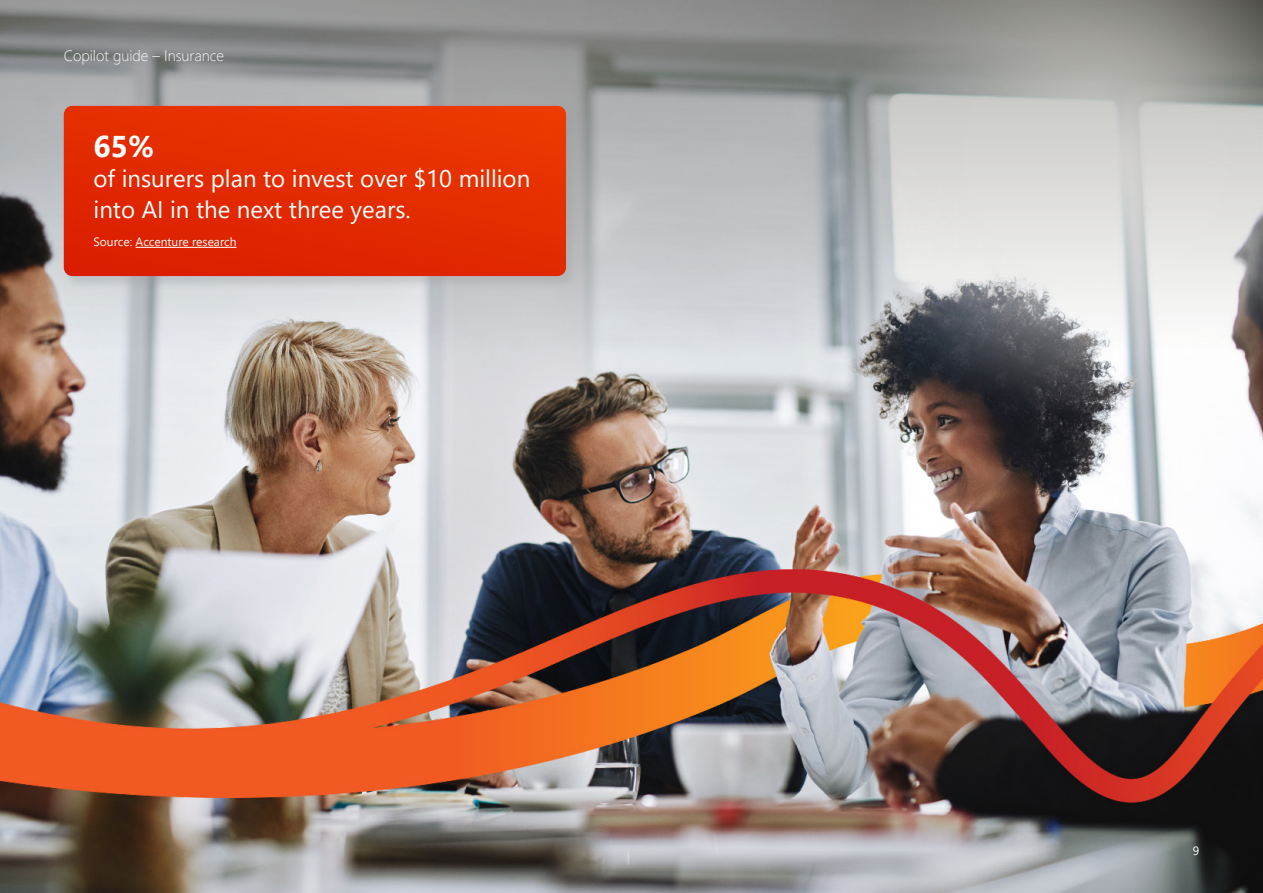
<style>
.page{position:relative;width:1263px;height:893px;background:#fff}
.page>*{position:absolute;margin:0;border:0;box-sizing:border-box;transform-origin:0 0}
.t1{font:700 30px "Segoe UI";color:#fff}
.t2{font:24px/30px "Segoe UI";color:#fff}
.t3{font:300 15px "Segoe UI";color:#fff}
.t4{font:12px "Segoe UI";color:#fff}
</style>
<div class="page">
<img style="left:0;top:409px;width:1263px;height:484px">
<svg style="left:0;top:0;width:1263px;height:409px;background:#afafae"></svg>
<div style="left:61px;top:104px;width:519px;height:186px;background:#999;opacity:.35"></div>
<svg style="left:64px;top:106px;width:502px;height:170px;background:#e32b00"></svg>
<hr style="left:136px;top:247px;width:101px;height:1px;background:#fff">
<p class="t3" style="left:64px;top:41px;width:162px">Copilot guide – Insurance</p>
<p class="t1" style="left:94px;top:119px;width:62px">65%</p>
<p class="t2" style="left:94px;top:162px;width:438px">of insurers plan to invest over $10 million into AI in the next three years.</p>
<p class="t4" style="left:94px;top:231px;width:145px">Source: Accenture research</p>
<p class="t4" style="left:1193px;top:839px;width:8px">9</p>
</div>
